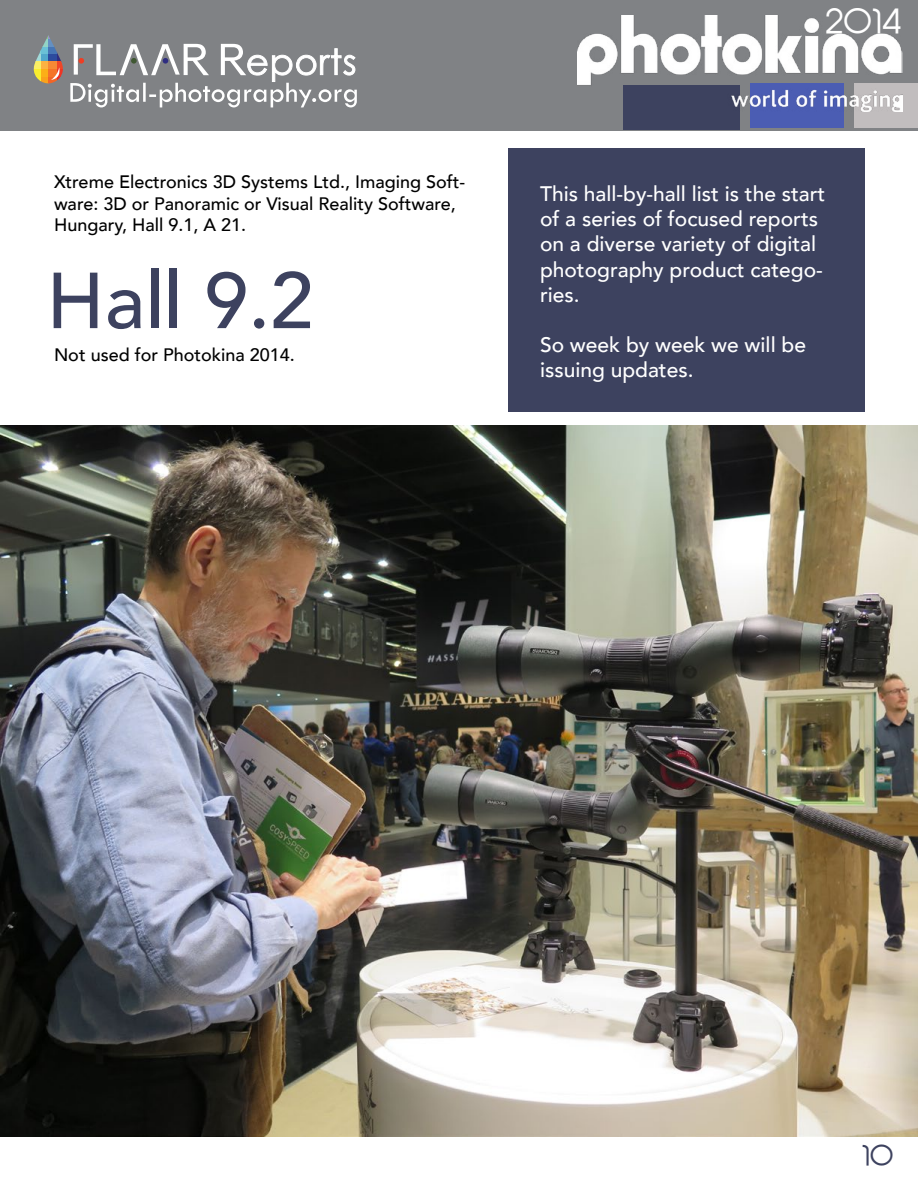
<style>
.page{position:relative;width:918px;height:1188px;background:#fff}
.page>*{position:absolute;margin:0;border:0;box-sizing:border-box;transform-origin:0 0}
.t1{font:500 78.45px "Avenir";color:#3d425f}
.t2{font:32.7px "Abeatby Kai";color:#fff}
.t3{font:27px "Abeatby Kai";color:#3d425f}
.t4{font:500 21px/25.2px "Avenir";color:#fff}
.t5{font:500 18px/21.6px "Avenir";color:#000}
</style>
<div class="page">
<img style="left:0;top:426px;width:918px;height:710px">
<div style="left:508px;top:148px;width:357px;height:264px;background:#3d425f"></div>
<div style="left:0;top:0;width:918px;height:130px;background:#808285"></div>
<div style="left:624px;top:85px;width:116px;height:44px;background:#3d425f"></div>
<div style="left:750px;top:84px;width:94px;height:44px;background:#4b5db3"></div>
<div style="left:855px;top:84px;width:63px;height:44px;background:#c1bdbe"></div>
<img style="left:578px;top:16px;width:325px;height:96px">
<svg style="left:33px;top:35px;width:324px;height:72px"></svg>
<p class="t5" style="left:54px;top:170px;width:413px">Xtreme Electronics 3D Systems Ltd., Imaging Soft&shy;ware: 3D or Panoramic or Visual Reality Software,<br>Hungary, Hall 9.1, A 21.</p>
<h1 class="t1" style="left:46px;top:233px;width:269px">Hall 9.2</h1>
<p class="t5" style="left:54px;top:343px;width:242px">Not used for Photokina 2014.</p>
<h2 class="t2" style="left:826px;top:8px;width:78px">2014</h2>
<p class="t4" style="left:540px;top:180px;width:287px">This hall-by-hall list is the start of a series of focused reports on a diverse variety of digital photography product catego&shy;ries.</p>
<p class="t4" style="left:540px;top:331px;width:268px">So week by week we will be issuing updates.</p>
<p class="t3" style="left:863px;top:1144px;width:33px">10</p>
</div>
